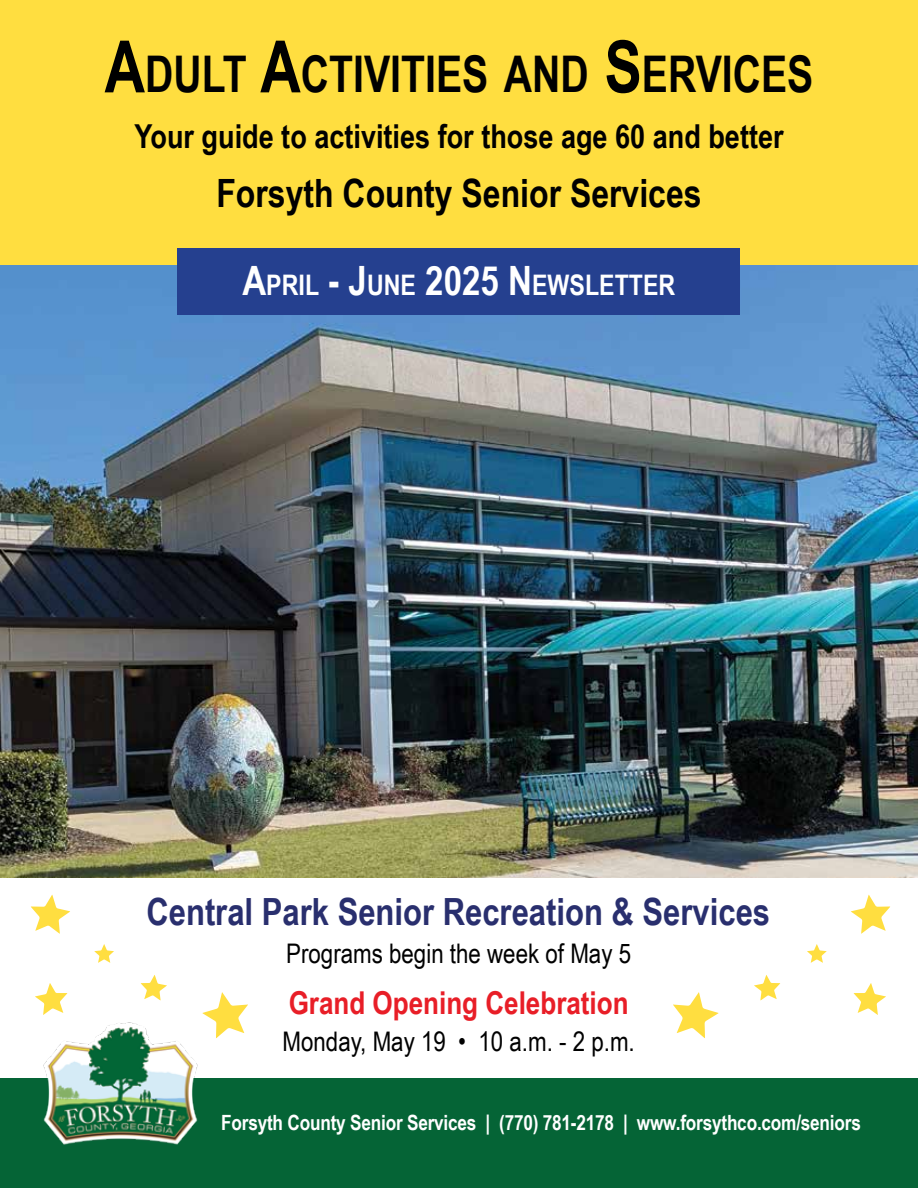
<style>
.page{position:relative;width:918px;height:1188px;background:#fff}
.page>*{position:absolute;margin:0;border:0;box-sizing:border-box;transform-origin:0 0}
.t1{font:700 50.55px "Arial Narrow";color:#000;scale:.95 1}
.t2{font:700 39px "Arial Narrow";color:#000}
.t3{font:700 37.5px "Arial Narrow";color:#292f6e}
.t4{font:700 33px "Arial Narrow";color:#000}
.t5{font:700 31.5px "Arial Narrow";color:#e81e27}
.t6{font:700 28.35px "Arial Narrow";color:#fff}
.t7{font:27px "Arial Narrow";color:#000}
.t8{font:700 21px "Arial Narrow";letter-spacing:-.01em;color:#fff}
.s1{font-size:72.3px}
.s2{font-size:40.5px}
</style>
<div class="page">
<img style="left:0;top:265px;width:918px;height:613px">
<div style="left:0;top:0;width:918px;height:265px;background:#ffde40"></div>
<div style="left:0;top:1079px;width:918px;height:109px;background:#056436"></div>
<div style="left:178px;top:248px;width:562px;height:66px;background:#25408f"></div>
<svg style="left:202px;top:992px;width:46px;height:47px"></svg>
<svg style="left:31px;top:894px;width:39px;height:40px"></svg>
<svg style="left:35px;top:983px;width:33px;height:32px"></svg>
<svg style="left:141px;top:975px;width:26px;height:26px"></svg>
<svg style="left:94px;top:944px;width:20px;height:19px"></svg>
<img style="left:38px;top:1016px;width:166px;height:129px">
<svg style="left:673px;top:992px;width:46px;height:46px"></svg>
<svg style="left:851px;top:894px;width:39px;height:40px"></svg>
<svg style="left:853px;top:983px;width:33px;height:32px"></svg>
<svg style="left:754px;top:975px;width:26px;height:26px"></svg>
<svg style="left:807px;top:944px;width:20px;height:19px"></svg>
<h1 class="t1" style="left:105px;top:36px;width:748px"><span class="s1">A</span>DULT <span class="s1">A</span>CTIVITIES AND <span class="s1">S</span>ERVICES</h1>
<h3 class="t4" style="left:134px;top:111px;width:651px">Your guide to activities for those age 60 and better</h3>
<h2 class="t2" style="left:216px;top:164px;width:487px">Forsyth County Senior Services</h2>
<h3 class="t6" style="left:242px;top:263px;width:434px"><span class="s2">A</span>PRIL <span class="s2">- J</span>UNE <span class="s2">2025 N</span> EWSLETTER</h3>
<h3 class="t3" style="left:146px;top:884px;width:625px">Central Park Senior Recreation &amp; Services</h3>
<p class="t7" style="left:286px;top:934px;width:346px">Programs begin the week of May 5</p>
<h3 class="t5" style="left:289px;top:979px;width:342px">Grand Opening Celebration</h3>
<p class="t7" style="left:283px;top:1022px;width:354px">Monday, May 19 • 10 a.m. - 2 p.m.</p>
<p class="t8" style="left:221px;top:1107px;width:641px">Forsyth County Senior Services | (770) 781-2178 | www.forsythco.com/seniors</p>
</div>
